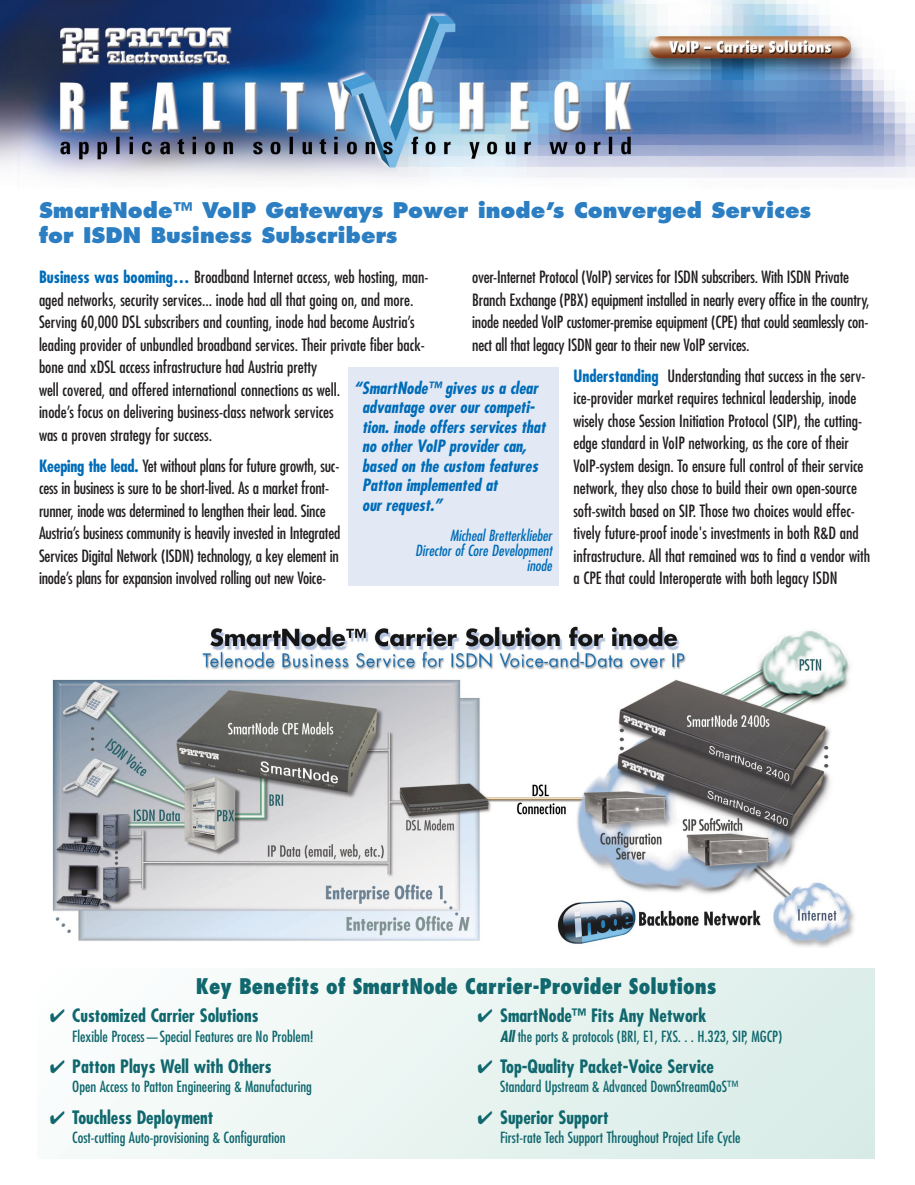
<style>
.page{position:relative;width:915px;height:1185px;background:#fff}
.page>*{position:absolute;margin:0;border:0;box-sizing:border-box;transform-origin:0 0}
.t1{font:800 21px/25.5px "Futura";color:#2b7ec2}
.t2{font:800 condensed 21px "Futura";color:#10676d}
.t3{font:700 condensed 18px "Futura";color:#10676d}
.t4{font:condensed 16.5px/22.5px "Futura";color:#231f20}
.t5{font:italic 700 condensed 16.5px/19.5px "Futura";color:#006cb7}
.t6{font:condensed 15px "Futura";color:#10676d}
.t7{font:italic condensed 15px/15px "Futura";color:#006cb7;text-align:right}
.s1{font-weight:700;color:#006cb7}
.s2{font-weight:700;font-style:italic}
</style>
<div class="page">
<img style="left:0;top:0;width:915px;height:179px">
<div style="left:861px;top:968px;width:13px;height:191px;background:#daede8"></div>
<div style="left:848px;top:968px;width:13px;height:191px;background:#dbede8"></div>
<div style="left:834px;top:968px;width:14px;height:191px;background:#dbede8"></div>
<div style="left:821px;top:968px;width:13px;height:191px;background:#dbeee9"></div>
<div style="left:808px;top:968px;width:13px;height:191px;background:#dbeee9"></div>
<div style="left:795px;top:968px;width:13px;height:191px;background:#dceeea"></div>
<div style="left:781px;top:968px;width:14px;height:191px;background:#dceeea"></div>
<div style="left:768px;top:968px;width:13px;height:191px;background:#ddeeea"></div>
<div style="left:755px;top:968px;width:13px;height:191px;background:#ddeeea"></div>
<div style="left:742px;top:968px;width:13px;height:191px;background:#deefeb"></div>
<div style="left:728px;top:968px;width:14px;height:191px;background:#deefeb"></div>
<div style="left:715px;top:968px;width:13px;height:191px;background:#dfefeb"></div>
<div style="left:702px;top:968px;width:13px;height:191px;background:#dfefeb"></div>
<div style="left:689px;top:968px;width:13px;height:191px;background:#e0f0ec"></div>
<div style="left:675px;top:968px;width:14px;height:191px;background:#e0f0ec"></div>
<div style="left:662px;top:968px;width:13px;height:191px;background:#e1f0ec"></div>
<div style="left:649px;top:968px;width:13px;height:191px;background:#e1f0ec"></div>
<div style="left:636px;top:968px;width:13px;height:191px;background:#e2f1ed"></div>
<div style="left:623px;top:968px;width:13px;height:191px;background:#e2f1ed"></div>
<div style="left:609px;top:968px;width:14px;height:191px;background:#e3f1ed"></div>
<div style="left:596px;top:968px;width:13px;height:191px;background:#e3f1ed"></div>
<div style="left:583px;top:968px;width:13px;height:191px;background:#e4f2ee"></div>
<div style="left:570px;top:968px;width:13px;height:191px;background:#e4f2ee"></div>
<div style="left:556px;top:968px;width:14px;height:191px;background:#e5f2ee"></div>
<svg style="left:83px;top:968px;width:473px;height:191px"></svg>
<svg style="left:83px;top:968px;width:460px;height:183px"></svg>
<svg style="left:83px;top:968px;width:447px;height:169px"></svg>
<svg style="left:83px;top:968px;width:434px;height:156px"></svg>
<svg style="left:83px;top:968px;width:420px;height:143px"></svg>
<div style="left:83px;top:968px;width:407px;height:130px;background:#f2f9f7"></div>
<img style="left:52px;top:626px;width:803px;height:322px">
<div style="left:348px;top:367px;width:210px;height:219px;background:#e2e9f5"></div>
<p class="t1" style="left:39px;top:200px;width:774px">SmartNode™ VoIP Gateways Power inode’s Converged Services for ISDN Business Subscribers</p>
<p class="t4" style="left:472px;top:267px;width:399px">over-Internet Protocol (VoIP) services for ISDN subscribers. With ISDN Private Branch Exchange (PBX) equipment installed in nearly every office in the country, inode needed VoIP customer-premise equipment (CPE) that could seamlessly con&shy;nect all that legacy ISDN gear to their new VoIP services.</p>
<p class="t4" style="left:573px;top:366px;width:298px"><span class="s1">Understanding</span> Understanding that success in the serv&shy;ice-provider market requires technical leadership, inode wisely chose Session Initiation Protocol (SIP), the cutting&shy;edge standard in VoIP networking, as the core of their VoIP-system design. To ensure full control of their service network, they also chose to build their own open-source soft-switch based on SIP. Those two choices would effec&shy;tively future-proof inode's investments in both R&amp;D and infrastructure. All that remained was to find a vendor with a CPE that could Interoperate with both legacy ISDN</p>
<p class="t4" style="left:39px;top:267px;width:391px"><span class="s1">Business was booming…</span> Broadband Internet access, web hosting, man&shy;aged networks, security services... inode had all that going on, and more.<br>Serving 60,000 DSL subscribers and counting, inode had become Austria’s leading provider of unbundled broadband services. Their private fiber back&shy;bone and xDSL access infrastructure had Austria pretty<br>well covered, and offered international connections as well.<br>inode’s focus on delivering business-class network services<br>was a proven strategy for success.</p>
<p class="t4" style="left:39px;top:456px;width:303px"><span class="s1">Keeping the lead.</span> Yet without plans for future growth, suc&shy;cess in business is sure to be short-lived. As a market front&shy;runner, inode was determined to lengthen their lead. Since Austria’s business community is heavily invested in Integrated Services Digital Network (ISDN) technology, a key element in inode’s plans for expansion involved rolling out new Voice-</p>
<p class="t5" style="left:362px;top:379px;width:188px;text-indent:-8px">“SmartNode™ gives us a clear advantage over our competi&shy;tion. inode offers services that no other VoIP provider can, based on the custom features<br>Patton implemented at<br>our request.”</p>
<p class="t7" style="left:415px;top:529px;width:141px">MichealBretterklieber<br>Directorof Core Development inode</p>
<p class="t2" style="left:196px;top:977px;width:522px">Key Benefits of SmartNode Carrier-Provider Solutions</p>
<p class="t3" style="left:50px;top:1007px;width:210px">✔ Customized Carrier Solutions</p>
<p class="t6" style="left:72px;top:1029px;width:243px">Flexible Process—Special Features are No Problem!</p>
<p class="t3" style="left:50px;top:1058px;width:223px">✔ Patton Plays Well with Others</p>
<p class="t6" style="left:72px;top:1080px;width:241px">Open Access to Patton Engineering &amp; Manufacturing</p>
<p class="t3" style="left:50px;top:1109px;width:165px">✔ Touchless Deployment</p>
<p class="t6" style="left:72px;top:1130px;width:215px">Cost-cutting Auto-provisioning &amp; Configuration</p>
<p class="t3" style="left:478px;top:1007px;width:230px">✔ SmartNode™ Fits Any Network</p>
<p class="t6" style="left:500px;top:1029px;width:284px"><span class="s2">All</span>the ports &amp; protocols (BRI, E1, FXS. . . H.323, SIP, MGCP)</p>
<p class="t3" style="left:478px;top:1058px;width:238px">✔ Top-Quality Packet-Voice Service</p>
<p class="t6" style="left:500px;top:1080px;width:240px">Standard Upstream &amp; Advanced DownStreamQoS™</p>
<p class="t3" style="left:478px;top:1109px;width:133px">✔ Superior Support</p>
<p class="t6" style="left:500px;top:1130px;width:242px">First-rate Tech Support Throughout Project Life Cycle</p>
</div>
